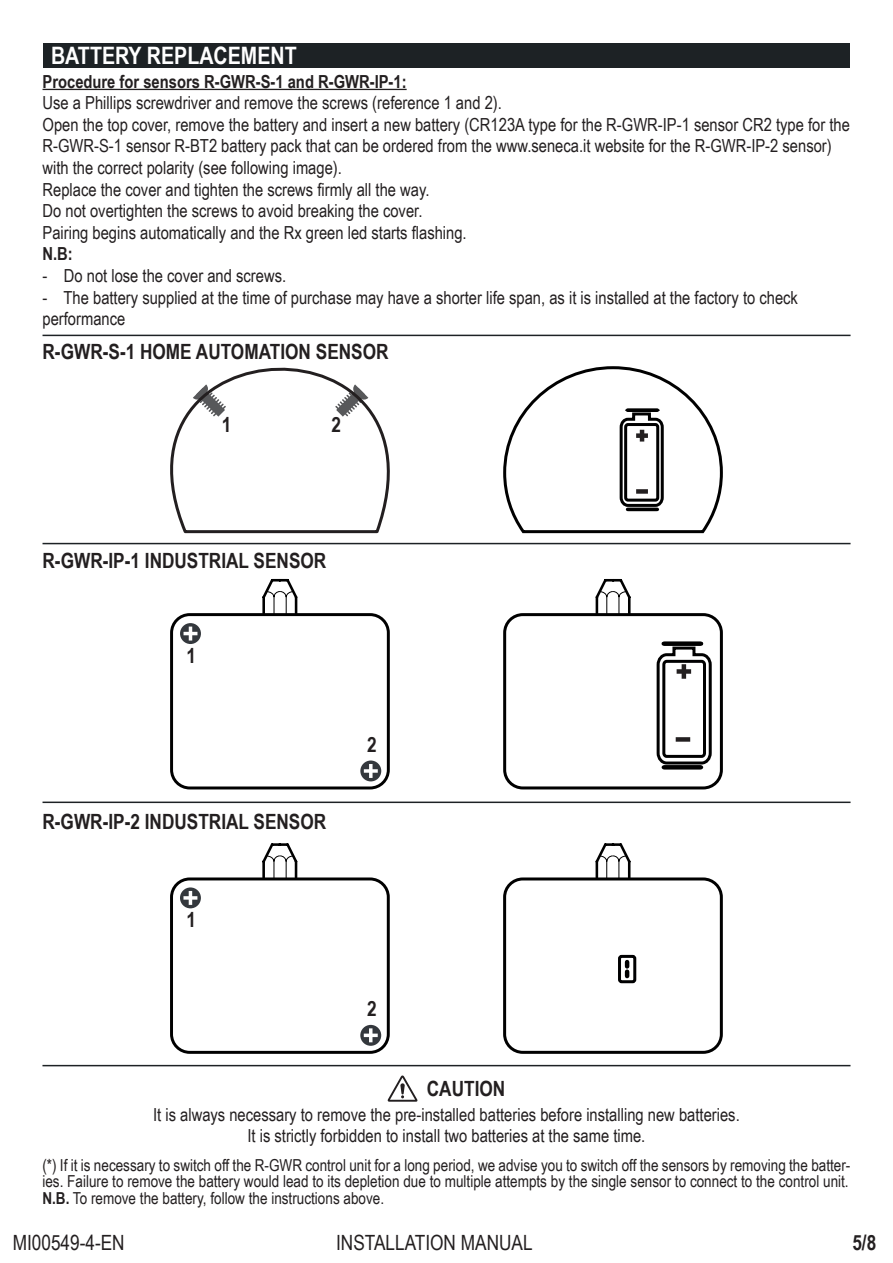
<style>
.page{position:relative;width:893px;height:1263px;background:#fff}
.page>*{position:absolute;margin:0;border:0;box-sizing:border-box;transform-origin:0 0}
.t1{font:700 24px "Arial Narrow";color:#fff}
.t2{font:700 21px "Arial Narrow";color:#231f20}
.t3{font:21px "Arial Narrow";color:#231f20}
.t4{font:18px/21.6px "Arial Narrow";color:#231f20}
.t5{font:700 18px "Arial Narrow";color:#231f20}
.t6{font:16.5px/16.5px "Arial Narrow";color:#231f20;text-align:justify}
.s1{font-weight:700}
</style>
<div class="page">
<div style="left:503px;top:877px;width:220px;height:177px;border:3px solid #000;border-radius:18px"></div>
<svg style="left:593px;top:843px;width:40px;height:37px"></svg>
<div style="left:43px;top:43px;width:807px;height:24px;background:#1d2225"></div>
<hr style="left:43px;top:89px;width:364px;height:1px;background:#231f20">
<hr style="left:43px;top:543px;width:807px;height:1px;background:#1d2225">
<hr style="left:43px;top:335px;width:807px;height:1px;background:#1d2225">
<hr style="left:43px;top:801px;width:807px;height:2px;background:#1d2225">
<div style="left:170px;top:613px;width:220px;height:176px;border:3px solid #000;border-radius:18px"></div>
<svg style="left:260px;top:578px;width:40px;height:38px"></svg>
<div style="left:503px;top:613px;width:220px;height:176px;border:3px solid #000;border-radius:18px"></div>
<svg style="left:593px;top:578px;width:40px;height:38px"></svg>
<svg style="left:656px;top:641px;width:56px;height:129px"></svg>
<svg style="left:180px;top:623px;width:21px;height:21px"></svg>
<svg style="left:360px;top:760px;width:21px;height:21px"></svg>
<svg style="left:503px;top:366px;width:220px;height:168px"></svg>
<svg style="left:99px;top:334px;width:356px;height:200px"></svg>
<hr style="left:42px;top:1065px;width:808px;height:1px;background:#1d2225">
<div style="left:170px;top:877px;width:220px;height:177px;border:3px solid #000;border-radius:18px"></div>
<svg style="left:260px;top:843px;width:39px;height:37px"></svg>
<svg style="left:180px;top:887px;width:21px;height:21px"></svg>
<svg style="left:360px;top:1025px;width:21px;height:21px"></svg>
<svg style="left:619px;top:956px;width:16px;height:26px"></svg>
<div style="left:618px;top:955px;width:18px;height:28px;border:3px solid #000001;border-radius:2px"></div>
<svg style="left:625px;top:962px;width:4px;height:4px"></svg>
<svg style="left:625px;top:972px;width:4px;height:4px"></svg>
<svg style="left:388px;top:1075px;width:29px;height:27px"></svg>
<h1 class="t1" style="left:51px;top:37px;width:247px">BATTERY REPLACEMENT</h1>
<p class="t5" style="left:43px;top:68px;width:366px">Procedure for sensors R-GWR-S-1 and R-GWR-IP-1:</p>
<p class="t4" style="left:43px;top:91px;width:809px">Use a Phillips screwdriver and remove the screws (reference 1 and 2).<br>Open the top cover, remove the battery and insert a new battery (CR123A type for the R-GWR-IP-1 sensor CR2 type for the R-GWR-S-1 sensor R-BT2 battery pack that can be ordered from the www.seneca.it website for the R-GWR-IP-2 sensor) with the correct polarity (see following image).<br>Replace the cover and tighten the screws firmly all the way.<br>Do not overtighten the screws to avoid breaking the cover.<br>Pairing begins automatically and the Rx green led starts flashing.</p>
<p class="t5" style="left:43px;top:240px;width:32px">N.B:</p>
<p class="t4" style="left:43px;top:264px;width:245px">- Do not lose the cover and screws.</p>
<p class="t4" style="left:43px;top:286px;width:757px">- The battery supplied at the time of purchase may have a shorter life span, as it is installed at the factory to check performance</p>
<p class="t2" style="left:43px;top:336px;width:348px">R-GWR-S-1 HOME AUTOMATION SENSOR</p>
<p class="t2" style="left:222px;top:409px;width:11px">1</p>
<p class="t2" style="left:331px;top:409px;width:11px">2</p>
<p class="t2" style="left:43px;top:545px;width:285px">R-GWR-IP-1 INDUSTRIAL SENSOR</p>
<p class="t2" style="left:186px;top:639px;width:11px">1</p>
<p class="t2" style="left:42px;top:806px;width:285px">R-GWR-IP-2 INDUSTRIAL SENSOR</p>
<p class="t2" style="left:186px;top:904px;width:11px">1</p>
<p class="t2" style="left:367px;top:729px;width:11px">2</p>
<p class="t2" style="left:367px;top:993px;width:11px">2</p>
<p class="t2" style="left:427px;top:1073px;width:80px">CAUTION</p>
<p class="t4" style="left:153px;top:1103px;width:588px;line-height:21px;text-align:center">It is always necessary to remove the pre-installed batteries before installing new batteries.<br>It is strictly forbidden to install two batteries at the same time.</p>
<p class="t6" style="left:42px;top:1156px;width:809px">(*) If it is necessary to switch off the R-GWR control unit for a long period, we advise you to switch off the sensors by removing the batter&shy;ies. Failure to remove the battery would lead to its depletion due to multiple attempts by the single sensor to connect to the control unit.<br><span class="s1">N.B.</span> To remove the battery, follow the instructions above.</p>
<p class="t3" style="left:13px;top:1227px;width:113px">MI00549-4-EN</p>
<p class="t3" style="left:336px;top:1227px;width:198px">INSTALLATION MANUAL</p>
<p class="t2" style="left:852px;top:1227px;width:25px">5/8</p>
</div>
